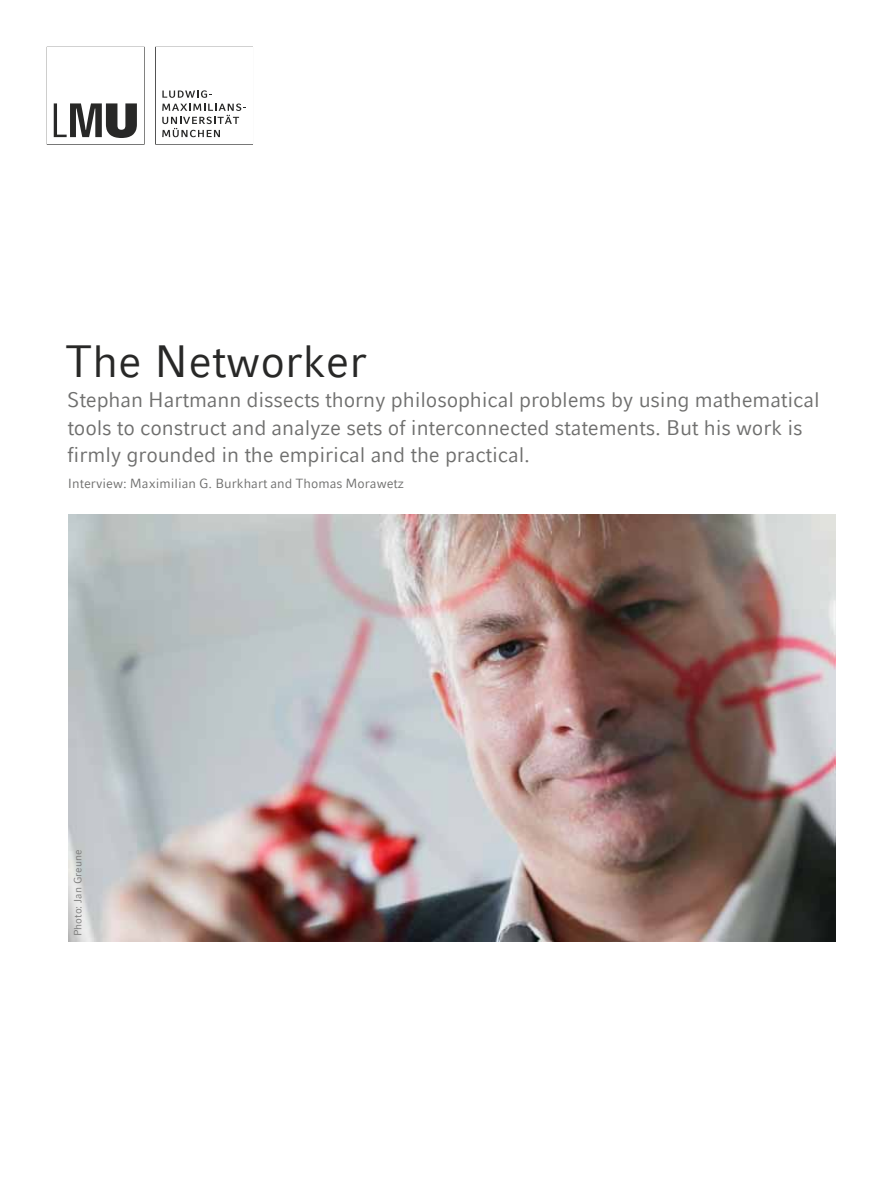
<style>
.page{position:relative;width:893px;height:1191px;background:#fff}
.page>*{position:absolute;margin:0;border:0;box-sizing:border-box;transform-origin:0 0}
.t1{font:45px "LMU Compatil Fact";color:#282827}
.t2{font:21px/27.8px "LMU Compatil Fact";letter-spacing:-.01em;color:#6f6f6e}
.t3{font:13.2px "LMU Compatil Fact";color:#6f6f6e}
.t4{font:10.5px "LMU Compatil Fact";letter-spacing:.01em;color:#7b7b7a}
</style>
<div class="page">
<svg style="left:47px;top:47px;width:98px;height:98px"></svg>
<svg style="left:155px;top:47px;width:98px;height:98px"></svg>
<img style="left:68px;top:515px;width:768px;height:426px">
<h1 class="t1" style="left:65px;top:335px;width:303px">The Networker</h1>
<p class="t2" style="left:67px;top:385px;width:754px">Stephan Hartmann dissects thorny philosophical problems by using mathematical tools to construct and analyze sets of interconnected statements. But his work is firmly grounded in the empirical and the practical.</p>
<p class="t3" style="left:68px;top:476px;width:338px">Interview: Maximilian G. Burkhart and Thomas Morawetz</p>
<p class="t4" style="left:72px;top:936px;width:89px;rotate:-90deg">Photo: Jan Greune</p>
</div>
